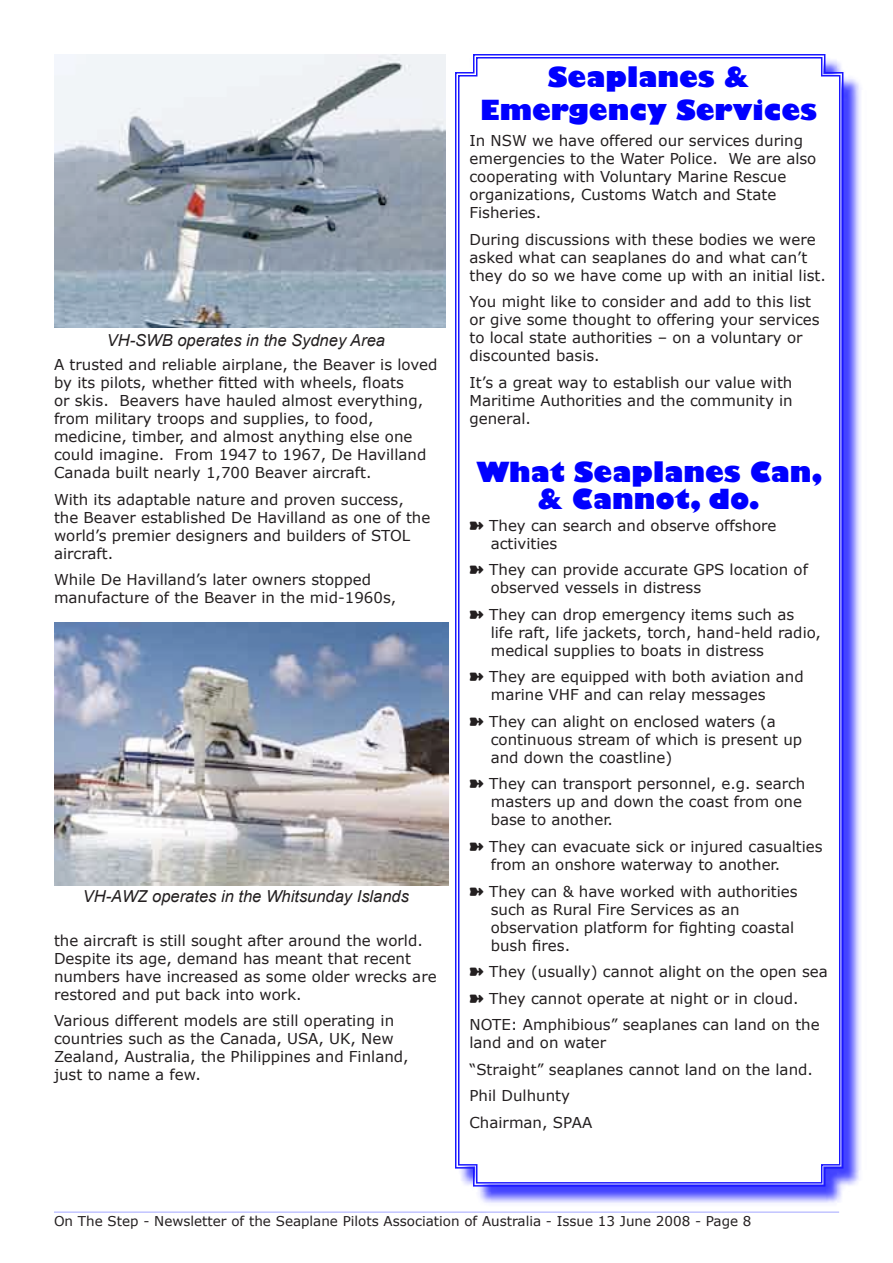
<style>
.page{position:relative;width:893px;height:1263px;background:#fff}
.page>*{position:absolute;margin:0;border:0;box-sizing:border-box;transform-origin:0 0}
.Heading_Style_A{font:800 27px/27px "Gill Sans";color:#00f;text-align:center}
.Body_Text{font:800 27px/32.4px "Gill Sans";color:#00f;text-align:center}
.Photo_caption{font:italic 16.5px "Arial";color:#231f20}
.Body_Text-2{font:15px/18px "Verdana";color:#231f20}
.Bullets{font:15px/18px "Verdana";color:#231f20}
.t1{font:13.5px "Verdana";color:#231f20}
</style>
<div class="page">
<hr style="left:54px;top:1211px;width:785px;height:2px;background:#c1c4ff">
<div style="left:457px;top:56px;width:436px;height:1190px;background:#00f;opacity:.75"></div>
<svg style="left:457px;top:56px;width:384px;height:1128px"></svg>
<img style="left:54px;top:54px;width:391px;height:273px">
<img style="left:54px;top:622px;width:395px;height:263px">
<p class="Photo_caption" style="left:107px;top:330px;width:280px">VH-SWB operates in the Sydney Area</p>
<p class="Body_Text-2" style="left:54px;top:355px;width:385px">A trusted and reliable airplane, the Beaver is loved by its pilots, whether fitted with wheels, floats<br>or skis. Beavers have hauled almost everything, from military troops and supplies, to food, medicine, timber, and almost anything else one could imagine. From 1947 to 1967, De Havilland Canada built nearly 1,700 Beaver aircraft.</p>
<p class="Body_Text-2" style="left:54px;top:490px;width:378px">With its adaptable nature and proven success, the Beaver established De Havilland as one of the world’s premier designers and builders of STOL aircraft.</p>
<p class="Body_Text-2" style="left:54px;top:570px;width:344px">While De Havilland’s later owners stopped manufacture of the Beaver in the mid-1960s,</p>
<p class="Photo_caption" style="left:83px;top:887px;width:328px">VH-AWZ operates in the Whitsunday Islands</p>
<p class="Body_Text-2" style="left:54px;top:931px;width:384px">the aircraft is still sought after around the world.<br>Despite its age, demand has meant that recent numbers have increased as some older wrecks are restored and put back into work.</p>
<p class="Body_Text-2" style="left:54px;top:1011px;width:356px">Various different models are still operating in countries such as the Canada, USA, UK, New Zealand, Australia, the Philippines and Finland, just to name a few.</p>
<p class="Body_Text" style="left:480px;top:63px;width:338px">Seaplanes &amp;<br>Emergency Services</p>
<p class="Body_Text-2" style="left:469px;top:131px;width:348px">In NSW we have offered our services during emergencies to the Water Police. We are also cooperating with Voluntary Marine Rescue organizations, Customs Watch and State Fisheries.</p>
<p class="Body_Text-2" style="left:469px;top:230px;width:358px">During discussions with these bodies we were asked what can seaplanes do and what can’t they do so we have come up with an initial list.</p>
<p class="Body_Text-2" style="left:469px;top:292px;width:352px">You might like to consider and add to this list or give some thought to offering your services to local state authorities – on a voluntary or discounted basis.</p>
<p class="Body_Text-2" style="left:469px;top:373px;width:325px;text-align:justify">It’s a great way to establish our value with Maritime Authorities and the community in general.</p>
<p class="Heading_Style_A" style="left:476px;top:460px;width:348px">What Seaplanes Can, &amp; Cannot, do.</p>
<p class="Bullets" style="left:491px;top:516px;width:287px;text-indent:-21px">➽ They can search and observe offshore activities</p>
<p class="Bullets" style="left:491px;top:560px;width:319px;text-indent:-21px">➽ They can provide accurate GPS location of observed vessels in distress</p>
<p class="Bullets" style="left:491px;top:605px;width:332px;text-indent:-21px">➽ They can drop emergency items such as<br>life raft, life jackets, torch, hand-held radio, medical supplies to boats in distress</p>
<p class="Bullets" style="left:491px;top:667px;width:314px;text-indent:-21px">➽ They are equipped with both aviation and marine VHF and can relay messages</p>
<p class="Bullets" style="left:491px;top:712px;width:313px;text-indent:-21px">➽ They can alight on enclosed waters (a continuous stream of which is present up and down the coastline)</p>
<p class="Bullets" style="left:491px;top:774px;width:316px;text-indent:-21px">➽ They can transport personnel, e.g. search masters up and down the coast from one base to another.</p>
<p class="Bullets" style="left:491px;top:837px;width:333px;text-indent:-21px">➽ They can evacuate sick or injured casualties from an onshore waterway to another.</p>
<p class="Bullets" style="left:491px;top:881px;width:308px;text-indent:-21px">➽ They can &amp; have worked with authorities such as Rural Fire Services as an observation platform for fighting coastal bush fires.</p>
<p class="Bullets" style="left:469px;top:962px;width:360px">➽ They (usually) cannot alight on the open sea</p>
<p class="Bullets" style="left:469px;top:988px;width:331px">➽ They cannot operate at night or in cloud.</p>
<p class="Body_Text-2" style="left:469px;top:1015px;width:352px">NOTE: Amphibious” seaplanes can land on the land and on water</p>
<p class="Body_Text-2" style="left:469px;top:1059px;width:345px">“Straight” seaplanes cannot land on the land.</p>
<p class="Body_Text-2" style="left:469px;top:1086px;width:102px">Phil Dulhunty</p>
<p class="Body_Text-2" style="left:469px;top:1112px;width:124px">Chairman, SPAA</p>
<p class="t1" style="left:54px;top:1212px;width:699px">On The Step - Newsletter of the Seaplane Pilots Association of Australia - Issue 13 June 2008 - Page 8</p>
</div>
